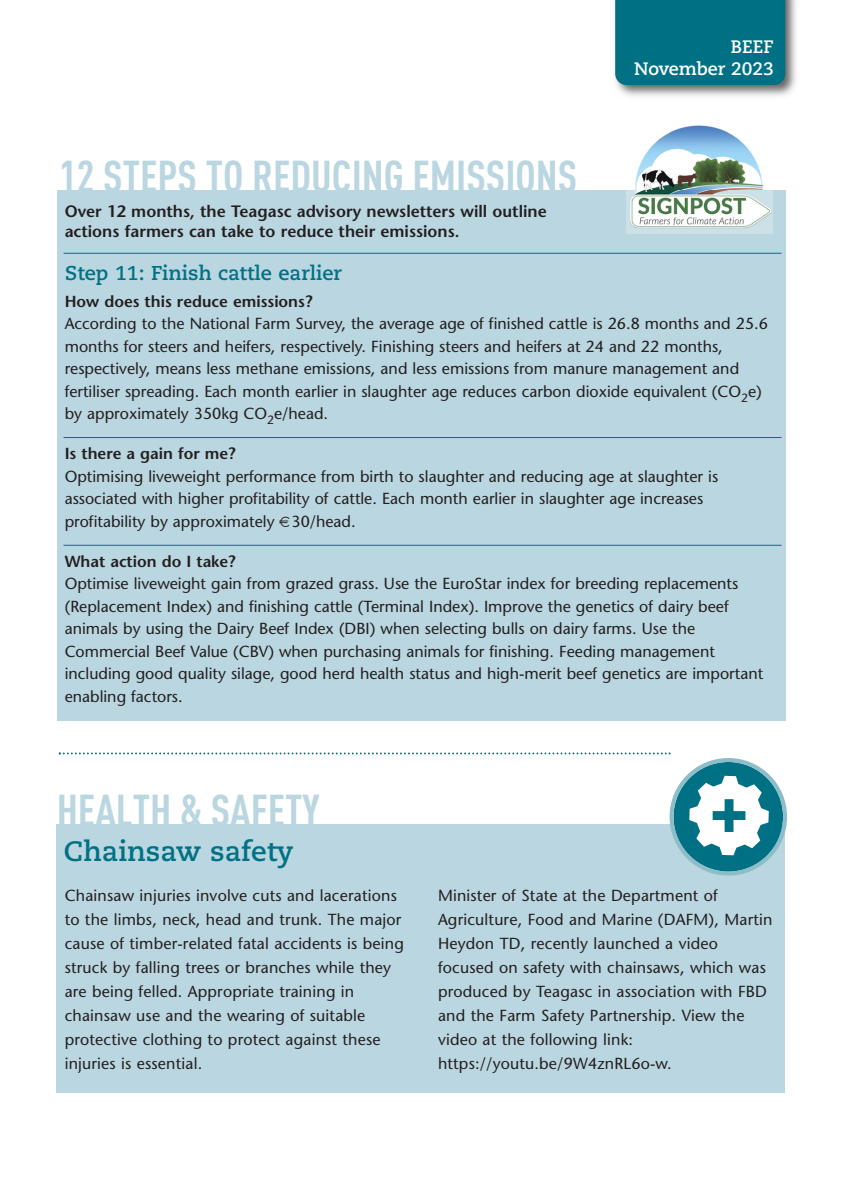
<style>
.page{position:relative;width:842px;height:1191px;background:#fff}
.page>*{position:absolute;margin:0;border:0;box-sizing:border-box;transform-origin:0 0}
.t1{font:700 condensed 44px "DINOT";color:#bad6e0}
.t2{font:700 28px "Caecilia";color:#007184}
.t3{font:700 20px "Caecilia";color:#007184}
.t4{font:700 18px/22px "Caecilia";color:#fff;text-align:right}
.t5{font:600 16.4px "Stone Sans";color:#231f20}
.t6{font:16px/24px "Stone Sans";color:#231f20}
.t7{font:600 16px "Stone Sans";color:#231f20}
</style>
<div class="page">
<img style="left:616px;top:0;width:180px;height:96px">
<div style="left:615px;top:0;width:170px;height:85px;background:#007184"></div>
<div style="left:57px;top:825px;width:728px;height:268px;background:#bad6e0"></div>
<svg style="left:59px;top:752px;width:728px;height:123px"></svg>
<div style="left:57px;top:190px;width:728px;height:531px;background:#bad6e0"></div>
<hr style="left:64px;top:437px;width:718px;height:1px;background:#007184">
<hr style="left:64px;top:545px;width:718px;height:1px;background:#007184">
<img style="left:626px;top:125px;width:146px;height:109px">
<hr style="left:64px;top:253px;width:718px;height:1px;background:#007184">
<p class="t1" style="left:59px;top:151px;width:519px">12 STEPS TO REDUCING EMISSIONS</p>
<p class="t5" style="left:65px;top:205px;width:484px">Over 12 months, the Teagasc advisory newsletters will outline</p>
<p class="t5" style="left:65px;top:225px;width:396px">actions farmers can take to reduce their emissions.</p>
<p class="t4" style="left:634px;top:37px;width:141px">BEEF<br>November 2023</p>
<p class="t3" style="left:65px;top:264px;width:278px">Step 11: Finish cattle earlier</p>
<p class="t7" style="left:65px;top:295px;width:249px">How does this reduce emissions?</p>
<p class="t6" style="left:65px;top:314px;width:705px;line-height:22.4px">According to the National Farm Survey, the average age of finished cattle is 26.8 months and 25.6 months for steers and heifers, respectively. Finishing steers and heifers at 24 and 22 months, respectively, means less methane emissions, and less emissions from manure management and fertiliser spreading. Each month earlier in slaughter age reduces carbon dioxide equivalent (CO<sub>2</sub>e) by approximately 350kg CO<sub>2</sub>e/head.</p>
<p class="t7" style="left:65px;top:448px;width:172px">Is there a gain for me?</p>
<p class="t6" style="left:65px;top:467px;width:655px;line-height:22.4px">Optimising liveweight performance from birth to slaughter and reducing age at slaughter is associated with higher profitability of cattle. Each month earlier in slaughter age increases profitability by approximately 30/head.</p>
<p class="t7" style="left:65px;top:555px;width:172px">What action do I take?</p>
<p class="t6" style="left:65px;top:574px;width:700px;line-height:22.4px">Optimise liveweight gain from grazed grass. Use the EuroStar index for breeding replacements (Replacement Index) and finishing cattle (Terminal Index). Improve the genetics of dairy beef animals by using the Dairy Beef Index (DBI) when selecting bulls on dairy farms. Use the Commercial Beef Value (CBV) when purchasing animals for finishing. Feeding management including good quality silage, good herd health status and high-merit beef genetics are important enabling factors.</p>
<p class="t1" style="left:57px;top:785px;width:264px">HEALTH &amp; SAFETY</p>
<p class="t2" style="left:64px;top:839px;width:231px">Chainsaw safety</p>
<p class="t6" style="left:65px;top:885px;width:341px">Chainsaw injuries involve cuts and lacerations to the limbs, neck, head and trunk. The major cause of timber-related fatal accidents is being struck by falling trees or branches while they are being felled. Appropriate training in chainsaw use and the wearing of suitable protective clothing to protect against these injuries is essential.</p>
<p class="t6" style="left:438px;top:885px;width:336px">Minister of State at the Department of Agriculture, Food and Marine (DAFM), Martin Heydon TD, recently launched a video focused on safety with chainsaws, which was produced by Teagasc in association with FBD and the Farm Safety Partnership. View the video at the following link: https://youtu.be/9W4znRL6o-w.</p>
</div>
